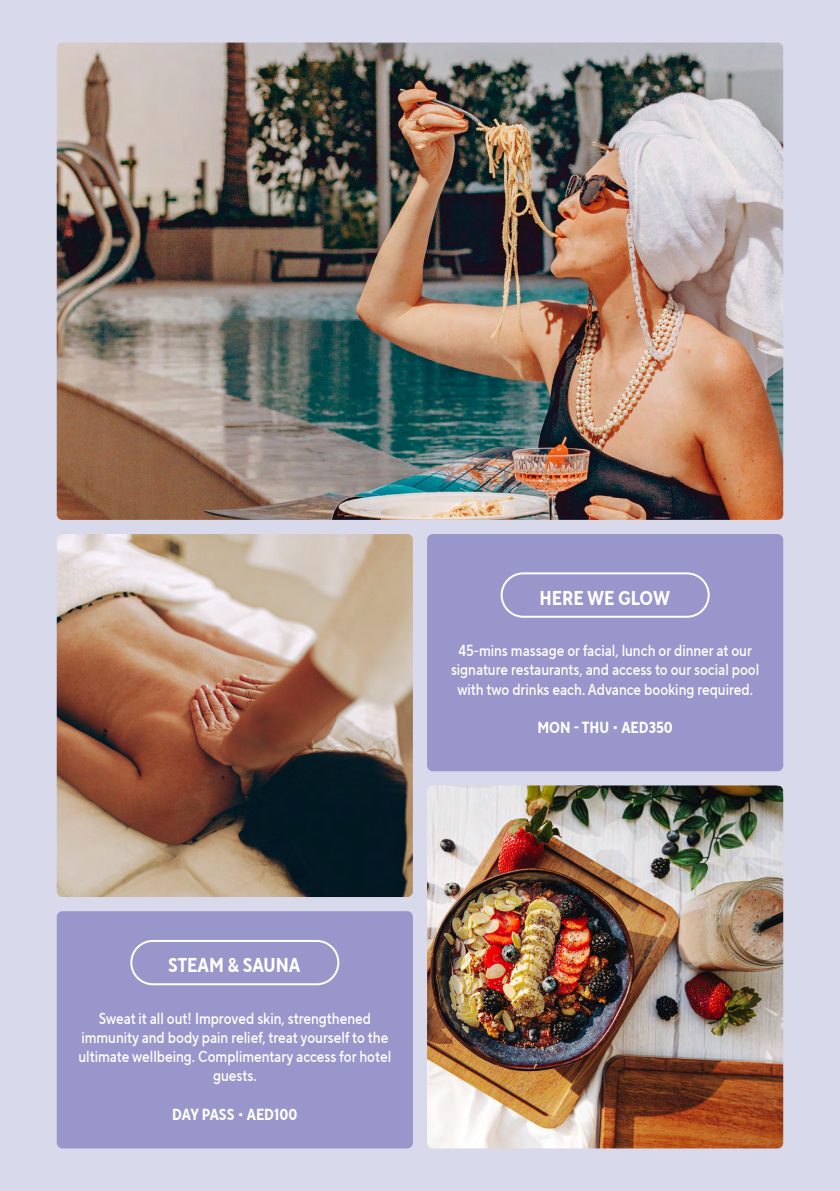
<style>
.page{position:relative;width:840px;height:1191px;background:#fff}
.page>*{position:absolute;margin:0;border:0;box-sizing:border-box;transform-origin:0 0}
.t1{font:700 20px "TT Norms Pro Cond";color:#fff}
.t2{font:500 16px/19.2px "TT Norms Pro Cond";color:#fff;text-align:center}
.t3{font:700 16px "TT Norms Pro Cond";color:#fff}
</style>
<div class="page">
<div style="left:0;top:0;width:839px;height:1191px;background:#d9d9ec"></div>
<img style="left:57px;top:43px;width:725px;height:477px">
<img style="left:57px;top:534px;width:355px;height:363px">
<img style="left:427px;top:785px;width:355px;height:363px">
<div style="left:57px;top:911px;width:355px;height:237px;background:#9896ca;border-radius:6px"></div>
<div style="left:130px;top:940px;width:209px;height:45px;border:2px solid #fff;border-radius:22px"></div>
<div style="left:427px;top:534px;width:355px;height:237px;background:#9896ca;border-radius:6px"></div>
<div style="left:500px;top:572px;width:209px;height:46px;border:2px solid #fff;border-radius:22px"></div>
<p class="t1" style="left:539px;top:583px;width:132px">HERE WE GLOW</p>
<p class="t2" style="left:451px;top:641px;width:309px">45-mins massage or facial, lunch or dinner at our signature restaurants, and access to our social pool with two drinks each. Advance booking required.</p>
<p class="t3" style="left:537px;top:716px;width:137px">MON - THU • AED350</p>
<p class="t1" style="left:168px;top:950px;width:134px">STEAM &amp; SAUNA</p>
<p class="t2" style="left:78px;top:1008px;width:314px">Sweat it all out! Improved skin, strengthened immunity and body pain relief, treat yourself to the ultimate wellbeing. Complimentary access for hotel guests.</p>
<p class="t3" style="left:172px;top:1102px;width:126px">DAY PASS • AED100</p>
</div>
